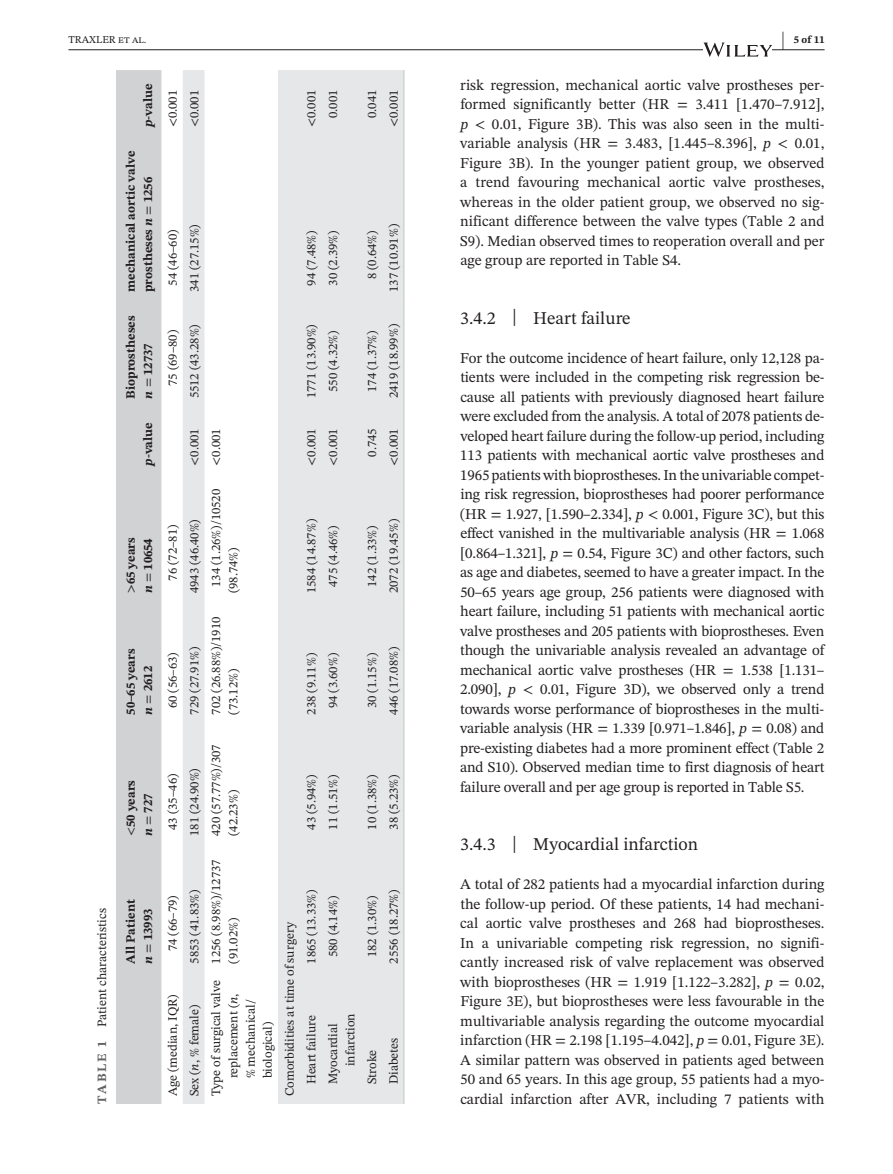
<style>
.page{position:relative;width:893px;height:1174px;background:#fff}
.page>*{position:absolute;margin:0;border:0;box-sizing:border-box;transform-origin:0 0}
.t1{font:700 21px "STIX Two Text";color:#231f20;scale:.42 1}
.t2{font:18px "STIX Two Text";color:#231f20}
.t3{font:15px/19.5px "STIX Two Text";letter-spacing:-.005em;color:#231f20;text-align:justify}
.t4{font:12.75px/17.2px "STIX Two Text";color:#231f20}
.t5{font:700 12.75px/17.2px "STIX Two Text";color:#231f20}
.t6{font:700 12.75px "STIX Two Text";letter-spacing:.14em;color:#636366}
.t7{font:10.5px "STIX Two Text";color:#231f20}
.t8{font:700 10.5px "STIX Two Text";color:#231f20}
.s1{font-style:italic}
.s2{font-weight:400}
.s3{font-size:23.7px}
</style>
<div class="page">
<hr style="left:68px;top:49px;width:756px;height:1px;background:#231f20">
<svg style="left:703px;top:43px;width:69px;height:14px"></svg>
<div style="left:116px;top:70px;width:45px;height:1034px;background:#d1d2d4"></div>
<svg style="left:183px;top:70px;width:220px;height:1034px;fill:#e6e7e9"></svg>
<hr style="left:403px;top:971px;width:2px;height:133px;background:#d1d2d4">
<hr style="left:403px;top:843px;width:2px;height:128px;background:#d1d2d4">
<hr style="left:403px;top:722px;width:2px;height:121px;background:#d1d2d4">
<hr style="left:403px;top:601px;width:2px;height:121px;background:#d1d2d4">
<hr style="left:403px;top:473px;width:2px;height:128px;background:#d1d2d4">
<hr style="left:403px;top:406px;width:2px;height:67px;background:#d1d2d4">
<hr style="left:403px;top:300px;width:2px;height:106px;background:#d1d2d4">
<hr style="left:403px;top:135px;width:2px;height:165px;background:#d1d2d4">
<hr style="left:403px;top:70px;width:2px;height:65px;background:#d1d2d4">
<h1 class="t1" style="left:782px;top:24px;width:8px">|</h1>
<p class="t7" style="left:68px;top:32px;width:80px">TRAXLER et al.</p>
<p class="t8" style="left:794px;top:32px;width:32px">5 of 11</p>
<p class="t3" style="left:460px;top:75px;width:366px">risk regression, mechanical aortic valve prostheses per&shy;formed significantly better (HR = 3.411 [1.470–7.912], <span class="s1">p</span> &lt; 0.01, Figure 3B). This was also seen in the multi&shy;variable analysis (HR = 3.483, [1.445–8.396], <span class="s1">p</span> &lt; 0.01, Figure 3B). In the younger patient group, we observed a trend favouring mechanical aortic valve prostheses, whereas in the older patient group, we observed no sig&shy;nificant difference between the valve types (Table 2 and S9). Median observed times to reoperation overall and per age group are reported in Table S4.</p>
<p class="t5" style="left:140px;top:127px;width:45px;rotate:-90deg"><span class="s1">p</span>-value</p>
<p class="t4" style="left:385px;top:127px;width:39px;rotate:-90deg">&lt;0.001</p>
<p class="t4" style="left:363px;top:118px;width:30px;rotate:-90deg">0.041</p>
<p class="t4" style="left:324px;top:118px;width:30px;rotate:-90deg">0.001</p>
<p class="t4" style="left:302px;top:127px;width:39px;rotate:-90deg">&lt;0.001</p>
<p class="t4" style="left:186px;top:127px;width:39px;rotate:-90deg">&lt;0.001</p>
<p class="t4" style="left:164px;top:127px;width:39px;rotate:-90deg">&lt;0.001</p>
<p class="t5" style="left:122px;top:292px;width:143px;rotate:-90deg">mechanical aortic valve prostheses <span class="s1">n</span> <span class="s2">=</span> 1256</p>
<p class="t4" style="left:385px;top:292px;width:69px;rotate:-90deg">137 (10.91%)</p>
<p class="t4" style="left:186px;top:292px;width:69px;rotate:-90deg">341 (27.15%)</p>
<p class="t4" style="left:164px;top:286px;width:57px;rotate:-90deg">54 (46–60)</p>
<p class="t4" style="left:363px;top:279px;width:50px;rotate:-90deg">8 (0.64%)</p>
<p class="t4" style="left:324px;top:286px;width:57px;rotate:-90deg">30 (2.39%)</p>
<p class="t4" style="left:302px;top:286px;width:57px;rotate:-90deg">94 (7.48%)</p>
<p class="t5" style="left:122px;top:398px;width:84px;rotate:-90deg">Bioprostheses <span class="s1">n</span> <span class="s2">=</span> 12737</p>
<p class="t5" style="left:140px;top:466px;width:45px;rotate:-90deg"><span class="s1">p</span>-value</p>
<p class="t5" style="left:122px;top:593px;width:58px;rotate:-90deg"><span class="s2">&gt;</span>65 years <span class="s1">n</span> <span class="s2">=</span> 10654</p>
<p class="t5" style="left:122px;top:715px;width:68px;rotate:-90deg">50–65 years <span class="s1">n</span> <span class="s2">=</span> 2612</p>
<p class="t5" style="left:122px;top:836px;width:58px;rotate:-90deg"><span class="s2">&lt;</span>50 years <span class="s1">n</span> <span class="s2">=</span> 727</p>
<p class="t4" style="left:93px;top:1027px;width:120px;rotate:-90deg">Patient characteristics</p>
<p class="t5" style="left:122px;top:963px;width:66px;rotate:-90deg">All Patient <span class="s1">n</span> <span class="s2">=</span> 13993</p>
<p class="t6" style="left:93px;top:1104px;width:64px;rotate:-90deg">TABLE 1</p>
<p class="t4" style="left:164px;top:386px;width:57px;rotate:-90deg">75 (69–80)</p>
<p class="t4" style="left:186px;top:398px;width:76px;rotate:-90deg">5512 (43.28%)</p>
<p class="t4" style="left:302px;top:398px;width:76px;rotate:-90deg">1771 (13.90%)</p>
<p class="t4" style="left:324px;top:392px;width:63px;rotate:-90deg">550 (4.32%)</p>
<p class="t4" style="left:363px;top:392px;width:63px;rotate:-90deg">174 (1.37%)</p>
<p class="t4" style="left:385px;top:398px;width:76px;rotate:-90deg">2419 (18.99%)</p>
<p class="t4" style="left:164px;top:581px;width:57px;rotate:-90deg">76 (72–81)</p>
<p class="t4" style="left:164px;top:708px;width:57px;rotate:-90deg">60 (56–63)</p>
<p class="t4" style="left:186px;top:465px;width:39px;rotate:-90deg">&lt;0.001</p>
<p class="t4" style="left:186px;top:593px;width:76px;rotate:-90deg">4943 (46.40%)</p>
<p class="t4" style="left:186px;top:714px;width:69px;rotate:-90deg">729 (27.91%)</p>
<p class="t4" style="left:207px;top:465px;width:39px;rotate:-90deg">&lt;0.001</p>
<p class="t4" style="left:207px;top:593px;width:106px;text-indent:6px;rotate:-90deg">134 (1.26%)/10520 (98.74%)</p>
<p class="t4" style="left:207px;top:714px;width:100px;rotate:-90deg">702 (26.88%)/1910 (73.12%)</p>
<p class="t4" style="left:302px;top:465px;width:39px;rotate:-90deg">&lt;0.001</p>
<p class="t4" style="left:324px;top:465px;width:39px;rotate:-90deg">&lt;0.001</p>
<p class="t4" style="left:302px;top:593px;width:76px;rotate:-90deg">1584 (14.87%)</p>
<p class="t4" style="left:324px;top:587px;width:63px;rotate:-90deg">475 (4.46%)</p>
<p class="t4" style="left:302px;top:714px;width:63px;rotate:-90deg">238 (9.11%)</p>
<p class="t4" style="left:324px;top:708px;width:57px;rotate:-90deg">94 (3.60%)</p>
<p class="t4" style="left:164px;top:829px;width:57px;rotate:-90deg">43 (35–46)</p>
<p class="t4" style="left:186px;top:836px;width:69px;rotate:-90deg">181 (24.90%)</p>
<p class="t4" style="left:164px;top:951px;width:57px;rotate:-90deg">74 (66–79)</p>
<p class="t4" style="left:186px;top:963px;width:76px;rotate:-90deg">5853 (41.83%)</p>
<p class="t4" style="left:164px;top:1096px;width:104px;rotate:-90deg">Age (median, IQR)</p>
<p class="t4" style="left:186px;top:1096px;width:93px;rotate:-90deg">Sex (<span class="s1">n</span>, % female)</p>
<p class="t4" style="left:207px;top:836px;width:93px;rotate:-90deg">420 (57.77%)/307 (42.23%)</p>
<p class="t4" style="left:207px;top:963px;width:106px;rotate:-90deg">1256 (8.98%)/12737 (91.02%)</p>
<p class="t4" style="left:207px;top:1078px;width:100px;text-indent:-18px;rotate:-90deg">Type of surgical valve replacement (<span class="s1">n</span>,<br>% mechanical/ biological)</p>
<p class="t4" style="left:302px;top:829px;width:57px;rotate:-90deg">43 (5.94%)</p>
<p class="t4" style="left:302px;top:963px;width:76px;rotate:-90deg">1865 (13.33%)</p>
<p class="t4" style="left:279px;top:1084px;width:164px;line-height:21.8px;text-indent:-12px;rotate:-90deg">Comorbidities at time of surgery<br>Heart failure</p>
<p class="t4" style="left:324px;top:829px;width:57px;rotate:-90deg">11 (1.51%)</p>
<p class="t4" style="left:324px;top:957px;width:63px;rotate:-90deg">580 (4.14%)</p>
<p class="t4" style="left:324px;top:1066px;width:55px;text-indent:-18px;rotate:-90deg">Myocardial infarction</p>
<p class="t4" style="left:363px;top:456px;width:30px;rotate:-90deg">0.745</p>
<p class="t4" style="left:385px;top:465px;width:39px;rotate:-90deg">&lt;0.001</p>
<p class="t4" style="left:363px;top:587px;width:63px;rotate:-90deg">142 (1.33%)</p>
<p class="t4" style="left:385px;top:593px;width:76px;rotate:-90deg">2072 (19.45%)</p>
<p class="t4" style="left:363px;top:708px;width:57px;rotate:-90deg">30 (1.15%)</p>
<p class="t4" style="left:385px;top:714px;width:69px;rotate:-90deg">446 (17.08%)</p>
<p class="t4" style="left:363px;top:829px;width:57px;rotate:-90deg">10 (1.38%)</p>
<p class="t4" style="left:385px;top:829px;width:57px;rotate:-90deg">38 (5.23%)</p>
<p class="t4" style="left:363px;top:957px;width:63px;rotate:-90deg">182 (1.30%)</p>
<p class="t4" style="left:385px;top:963px;width:76px;rotate:-90deg">2556 (18.27%)</p>
<p class="t4" style="left:363px;top:1084px;width:36px;rotate:-90deg">Stroke</p>
<p class="t4" style="left:385px;top:1084px;width:48px;rotate:-90deg">Diabetes</p>
<p class="t2" style="left:460px;top:305px;width:172px">3.4.2 <span class="s3">|</span> Heart failure</p>
<p class="t3" style="left:460px;top:348px;width:366px">For the outcome incidence of heart failure, only 12,128 pa&shy;tients were included in the competing risk regression be&shy;cause all patients with previously diagnosed heart failure were excluded from the analysis. A total of 2078 patients de&shy;veloped heart failure during the follow-up period, including 113 patients with mechanical aortic valve prostheses and 1965 patients with bioprostheses.In the univariable compet&shy;ing risk regression, bioprostheses had poorer performance (HR = 1.927, [1.590–2.334], <span class="s1">p</span> &lt; 0.001, Figure 3C), but this effect vanished in the multivariable analysis (HR = 1.068 [0.864–1.321], <span class="s1">p</span> = 0.54, Figure 3C) and other factors, such as age and diabetes, seemed to have a greater impact. In the 50–65 years age group, 256 patients were diagnosed with heart failure, including 51 patients with mechanical aortic valve prostheses and 205 patients with bioprostheses. Even though the univariable analysis revealed an advantage of mechanical aortic valve prostheses (HR = 1.538 [1.131– 2.090], <span class="s1">p</span> &lt; 0.01, Figure 3D), we observed only a trend towards worse performance of bioprostheses in the multi&shy;variable analysis (HR = 1.339 [0.971–1.846], <span class="s1">p</span> = 0.08) and pre-existing diabetes had a more prominent effect (Table 2 and S10). Observed median time to first diagnosis of heart failure overall and per age group is reported in Table S5.</p>
<p class="t2" style="left:460px;top:831px;width:239px">3.4.3 <span class="s3">|</span> Myocardial infarction</p>
<p class="t3" style="left:460px;top:874px;width:366px">A total of 282 patients had a myocardial infarction during the follow-up period. Of these patients, 14 had mechani&shy;cal aortic valve prostheses and 268 had bioprostheses.<br>In a univariable competing risk regression, no signifi&shy;cantly increased risk of valve replacement was observed with bioprostheses (HR = 1.919 [1.122–3.282], <span class="s1">p</span> = 0.02, Figure 3E), but bioprostheses were less favourable in the multivariable analysis regarding the outcome myocardial infarction (HR = 2.198 [1.195–4.042], <span class="s1">p</span> = 0.01, Figure 3E).<br>A similar pattern was observed in patients aged between 50 and 65 years. In this age group, 55 patients had a myo-</p>
<p class="t3" style="left:460px;top:1089px;width:366px">cardial infarction after AVR, including 7 patients with</p>
</div>
